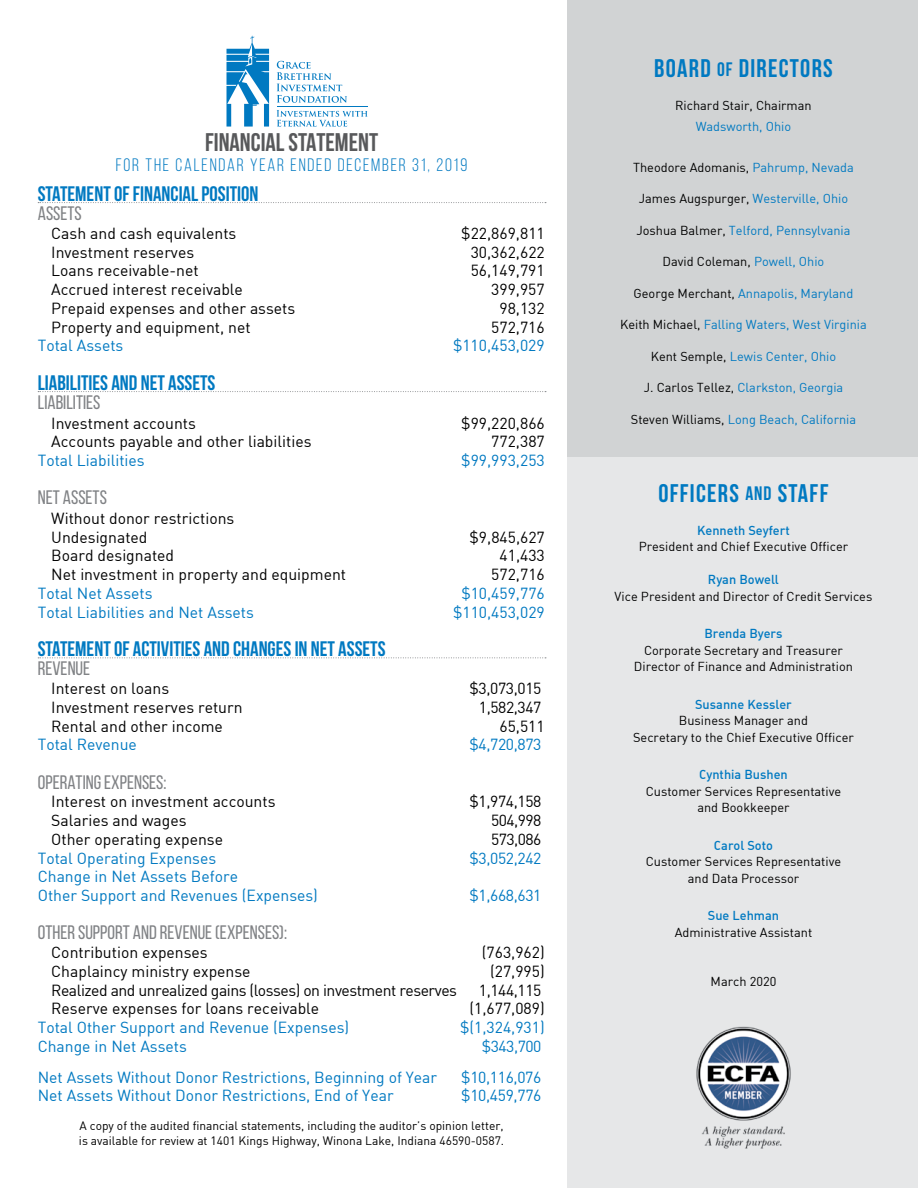
<style>
.page{position:relative;width:918px;height:1188px;background:#fff}
.page>*{position:absolute;margin:0;border:0;box-sizing:border-box;transform-origin:0 0}
.t1{font:700 25.5px "Bebas Neue";letter-spacing:.05em;color:#0079c1}
.t2{font:700 25.5px "Bebas Neue";color:#58595b}
.t3{font:700 21px "Bebas Neue";color:#0079c1}
.t4{font:19.5px "Bebas Neue";color:#808285}
.t5{font:18px "Bebas Neue";letter-spacing:.1em;color:#0079c1}
.t6{font:15.75px/18.8px "DIN";color:#000}
.t7{font:15.75px/18.8px "DIN";color:#0079c1}
.t8{font:15.75px "DIN";letter-spacing:-.03em;color:#000}
.t9{font:12.75px/16.5px "DIN";color:#000;text-align:center}
.t10{font:12.75px "DIN";color:#0079c1}
.t11{font:12.75px "DIN Medium Alternate";color:#0079c1}
.t12{font:12px/15px "DIN";color:#000}
.s1{font-size:19.5px}
.s2{color:#0079c1}
.s3{color:#000}
</style>
<div class="page">
<div style="left:567px;top:0;width:351px;height:466px;background:#d1d3d4"></div>
<div style="left:567px;top:458px;width:351px;height:730px;background:#e6e7e8"></div>
<svg style="left:227px;top:36px;width:42px;height:91px"></svg>
<svg style="left:277px;top:61px;width:70px;height:42px"></svg>
<svg style="left:277px;top:110px;width:91px;height:17px"></svg>
<hr style="left:277px;top:106px;width:91px;height:1px;background:#0079c1">
<img style="left:696px;top:1026px;width:95px;height:123px">
<svg style="left:38px;top:202px;width:508px;height:1px"></svg>
<svg style="left:38px;top:391px;width:508px;height:1px"></svg>
<svg style="left:38px;top:657px;width:508px;height:1px"></svg>
<h1 class="t2" style="left:205px;top:128px;width:175px">FINANCIAL STATEMENT</h1>
<p class="t5" style="left:116px;top:155px;width:353px">FOR THE CALENDAR YEAR ENDED DECEMBER 31, 2019</p>
<h2 class="t3" style="left:38px;top:182px;width:222px">STATEMENT OF FINANCIAL POSITION</h2>
<p class="t4" style="left:38px;top:203px;width:46px">ASSETS</p>
<p class="t6" style="left:51px;top:224px;width:187px">Cash and cash equivalents</p>
<p class="t6" style="left:461px;top:224px;width:85px">$22,869,811</p>
<p class="t6" style="left:51px;top:242px;width:144px">Investment reserves</p>
<p class="t6" style="left:471px;top:242px;width:76px">30,362,622</p>
<p class="t6" style="left:51px;top:261px;width:149px">Loans receivable-net</p>
<p class="t6" style="left:471px;top:261px;width:76px">56,149,791</p>
<p class="t6" style="left:51px;top:280px;width:193px">Accrued interest receivable</p>
<p class="t6" style="left:491px;top:280px;width:55px">399,957</p>
<p class="t6" style="left:51px;top:298px;width:246px">Prepaid expenses and other assets</p>
<p class="t6" style="left:499px;top:298px;width:47px">98,132</p>
<p class="t6" style="left:51px;top:317px;width:201px">Property and equipment, net</p>
<p class="t6" style="left:491px;top:317px;width:55px">572,716</p>
<p class="t7" style="left:38px;top:336px;width:87px">Total Assets</p>
<p class="t7" style="left:453px;top:336px;width:93px">$110,453,029</p>
<h2 class="t3" style="left:38px;top:371px;width:179px">LIABILITIES AND NET ASSETS</h2>
<p class="t4" style="left:38px;top:392px;width:64px">LIABILITIES</p>
<p class="t6" style="left:51px;top:413px;width:146px">Investment accounts</p>
<p class="t6" style="left:461px;top:413px;width:85px">$99,220,866</p>
<p class="t6" style="left:51px;top:432px;width:262px">Accounts payable and other liabilities</p>
<p class="t6" style="left:491px;top:432px;width:55px">772,387</p>
<p class="t7" style="left:38px;top:451px;width:108px">Total Liabilities</p>
<p class="t7" style="left:461px;top:451px;width:85px">$99,993,253</p>
<p class="t4" style="left:38px;top:487px;width:71px">NET ASSETS</p>
<p class="t6" style="left:51px;top:509px;width:185px">Without donor restrictions<br>Undesignated</p>
<p class="t6" style="left:470px;top:527px;width:77px">$9,845,627</p>
<p class="t6" style="left:51px;top:546px;width:124px">Board designated</p>
<p class="t6" style="left:500px;top:546px;width:47px">41,433</p>
<p class="t6" style="left:51px;top:565px;width:296px">Net investment in property and equipment</p>
<p class="t6" style="left:491px;top:565px;width:55px">572,716</p>
<p class="t7" style="left:38px;top:583px;width:116px">Total Net Assets</p>
<p class="t7" style="left:461px;top:583px;width:85px">$10,459,776</p>
<p class="t7" style="left:38px;top:602px;width:218px">Total Liabilities and Net Assets</p>
<p class="t7" style="left:453px;top:602px;width:93px">$110,453,029</p>
<h2 class="t3" style="left:38px;top:637px;width:349px">STATEMENT OF ACTIVITIES AND CHANGES IN NET ASSETS</h2>
<p class="t4" style="left:38px;top:658px;width:54px">REVENUE</p>
<p class="t6" style="left:51px;top:679px;width:119px">Interest on loans</p>
<p class="t6" style="left:470px;top:679px;width:73px">$3,073,015</p>
<p class="t6" style="left:51px;top:698px;width:193px">Investment reserves return</p>
<p class="t6" style="left:479px;top:698px;width:64px">1,582,347</p>
<p class="t6" style="left:51px;top:716px;width:173px">Rental and other income</p>
<p class="t6" style="left:499px;top:716px;width:47px">65,511</p>
<p class="t7" style="left:38px;top:735px;width:101px">Total Revenue</p>
<p class="t7" style="left:470px;top:735px;width:73px">$4,720,873</p>
<p class="t4" style="left:38px;top:771px;width:130px">OPERATING EXPENSES:</p>
<p class="t6" style="left:51px;top:792px;width:226px">Interest on investment accounts</p>
<p class="t6" style="left:470px;top:792px;width:73px">$1,974,158</p>
<p class="t6" style="left:51px;top:811px;width:137px">Salaries and wages</p>
<p class="t6" style="left:491px;top:811px;width:52px">504,998</p>
<p class="t6" style="left:51px;top:830px;width:173px">Other operating expense</p>
<p class="t6" style="left:491px;top:830px;width:52px">573,086</p>
<p class="t7" style="left:38px;top:848px;width:180px">Total Operating Expenses</p>
<p class="t7" style="left:470px;top:848px;width:73px">$3,052,242</p>
<p class="t7" style="left:38px;top:867px;width:282px">Change in Net Assets Before<br>Other Support and Revenues (Expenses)</p>
<p class="t7" style="left:470px;top:886px;width:73px">$1,668,631</p>
<p class="t4" style="left:38px;top:922px;width:251px">OTHER SUPPORT AND REVENUE (EXPENSES):</p>
<p class="t6" style="left:51px;top:943px;width:158px">Contribution expenses</p>
<p class="t6" style="left:482px;top:943px;width:64px">(763,962)</p>
<p class="t6" style="left:51px;top:962px;width:201px">Chaplaincy ministry expense</p>
<p class="t6" style="left:490px;top:962px;width:56px">(27,995)</p>
<p class="t8" style="left:51px;top:980px;width:407px">Realized and unrealized gains (losses) on investment reserves</p>
<p class="t6" style="left:479px;top:980px;width:64px">1,144,115</p>
<p class="t6" style="left:51px;top:999px;width:270px">Reserve expenses for loans receivable</p>
<p class="t6" style="left:469px;top:999px;width:77px">(1,677,089)</p>
<p class="t7" style="left:38px;top:1018px;width:313px">Total Other Support and Revenue (Expenses)</p>
<p class="t7" style="left:460px;top:1018px;width:86px">$(1,324,931)</p>
<p class="t7" style="left:38px;top:1036px;width:151px">Change in Net Assets</p>
<p class="t7" style="left:482px;top:1036px;width:61px">$343,700</p>
<p class="t7" style="left:38px;top:1067px;width:401px">Net Assets Without Donor Restrictions, Beginning of Year</p>
<p class="t7" style="left:461px;top:1067px;width:82px">$10,116,076</p>
<p class="t7" style="left:38px;top:1086px;width:357px">Net Assets Without Donor Restrictions, End of Year</p>
<p class="t7" style="left:461px;top:1086px;width:82px">$10,459,776</p>
<p class="t12" style="left:79px;top:1118px;width:427px">A copy of the audited financial statements, including the auditor’s opinion letter, is available for review at 1401 Kings Highway, Winona Lake, Indiana 46590-0587.</p>
<h1 class="t1" style="left:654px;top:54px;width:180px">BOARD <span class="s1">OF</span> DIRECTORS</h1>
<p class="t9" style="left:675px;top:97px;width:138px">Richard Stair, Chairman</p>
<p class="t10" style="left:696px;top:119px;width:97px">Wadsworth, Ohio</p>
<p class="t9" style="left:633px;top:159px;width:222px">Theodore Adomanis, <span class="s2">Pahrump, Nevada</span></p>
<p class="t9" style="left:639px;top:190px;width:211px">James Augspurger, <span class="s2">Westerville, Ohio</span></p>
<p class="t10" style="left:636px;top:222px;width:216px"><span class="s3">Joshua Balmer,</span> Telford, Pennsylvania</p>
<p class="t9" style="left:663px;top:253px;width:163px">David Coleman, <span class="s2">Powell, Ohio</span></p>
<p class="t10" style="left:634px;top:285px;width:221px"><span class="s3">George Merchant,</span> Annapolis, Maryland</p>
<p class="t10" style="left:620px;top:317px;width:248px"><span class="s3">Keith Michael,</span> Falling Waters, West Virginia</p>
<p class="t10" style="left:651px;top:348px;width:187px"><span class="s3">Kent Semple,</span> Lewis Center, Ohio</p>
<p class="t10" style="left:644px;top:380px;width:201px"><span class="s3">J. Carlos Tellez,</span> Clarkston, Georgia</p>
<p class="t10" style="left:631px;top:411px;width:227px"><span class="s3">Steven Williams,</span> Long Beach, California</p>
<h1 class="t1" style="left:658px;top:479px;width:171px">OFFICERS <span class="s1">AND</span> STAFF</h1>
<p class="t11" style="left:697px;top:522px;width:94px">Kenneth Seyfert</p>
<p class="t9" style="left:639px;top:538px;width:211px">President and Chief Executive Officer</p>
<p class="t11" style="left:708px;top:571px;width:72px">Ryan Bowell</p>
<p class="t9" style="left:615px;top:588px;width:259px">Vice President and Director of Credit Services</p>
<p class="t11" style="left:704px;top:625px;width:80px">Brenda Byers</p>
<p class="t9" style="left:634px;top:642px;width:221px">Corporate Secretary and Treasurer<br>Director of Finance and Administration</p>
<p class="t11" style="left:695px;top:696px;width:98px">Susanne Kessler</p>
<p class="t9" style="left:633px;top:712px;width:222px">Business Manager and<br>Secretary to the Chief Executive Officer</p>
<p class="t11" style="left:699px;top:766px;width:90px">Cynthia Bushen</p>
<p class="t9" style="left:646px;top:783px;width:197px">Customer Services Representative and Bookkeeper</p>
<p class="t11" style="left:714px;top:837px;width:61px">Carol Soto</p>
<p class="t9" style="left:646px;top:853px;width:197px">Customer Services Representative and Data Processor</p>
<p class="t11" style="left:708px;top:907px;width:73px">Sue Lehman</p>
<p class="t9" style="left:675px;top:924px;width:139px">Administrative Assistant</p>
<p class="t9" style="left:711px;top:973px;width:67px">March 2020</p>
</div>
